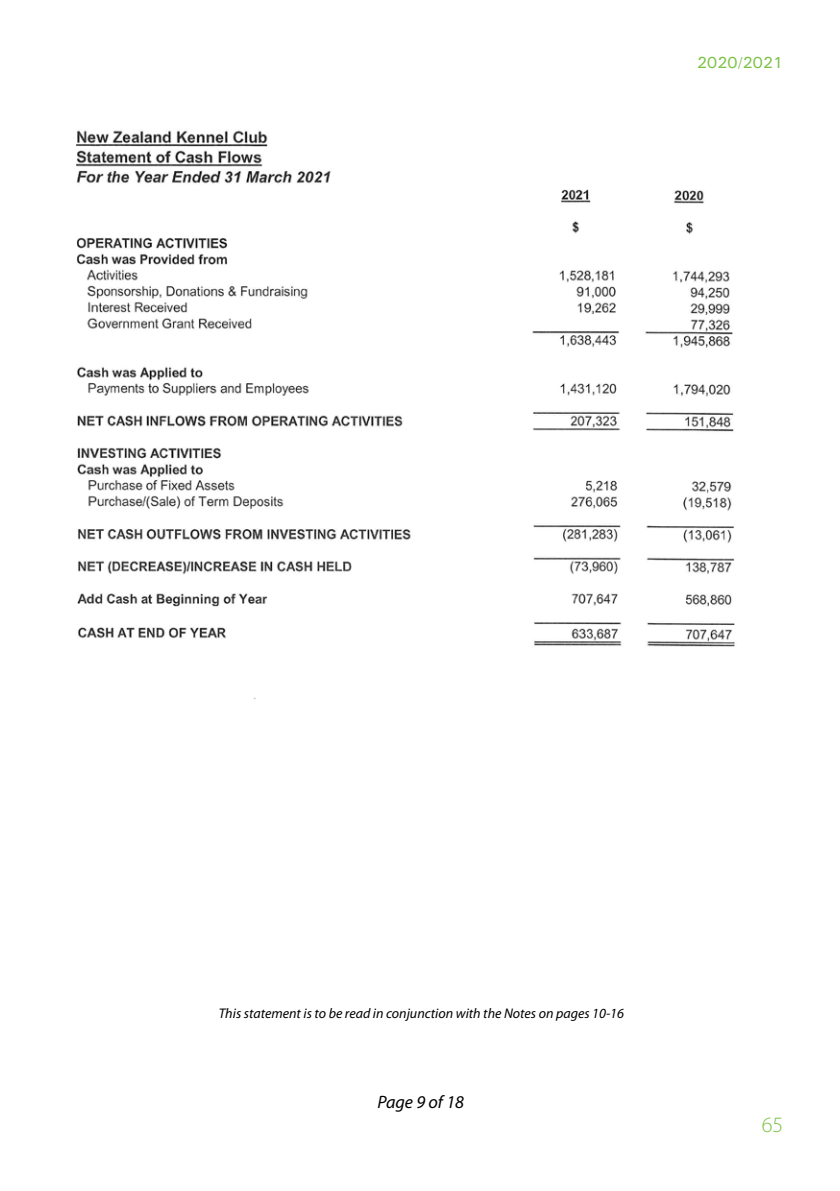
<style>
.page{position:relative;width:840px;height:1191px;background:#fff}
.page>*{position:absolute;margin:0;border:0;box-sizing:border-box;transform-origin:0 0}
.t1{font:300 22px "Myriad Pro";color:#7ac143}
.t2{font:italic 18px "Myriad Pro";color:#000}
.t3{font:16px "Utah";color:#7ac143}
.t4{font:italic 14px "Myriad Pro";color:#000}
</style>
<div class="page">
<img style="left:76px;top:130px;width:659px;height:569px">
<p class="t3" style="left:696px;top:53px;width:87px">2020/2021</p>
<p class="t4" style="left:218px;top:1004px;width:406px">This statement is to be read in conjunction with the Notes on pages 10-16</p>
<p class="t2" style="left:377px;top:1090px;width:88px">Page 9 of 18</p>
<h1 class="t1" style="left:761px;top:1111px;width:23px">65</h1>
</div>
